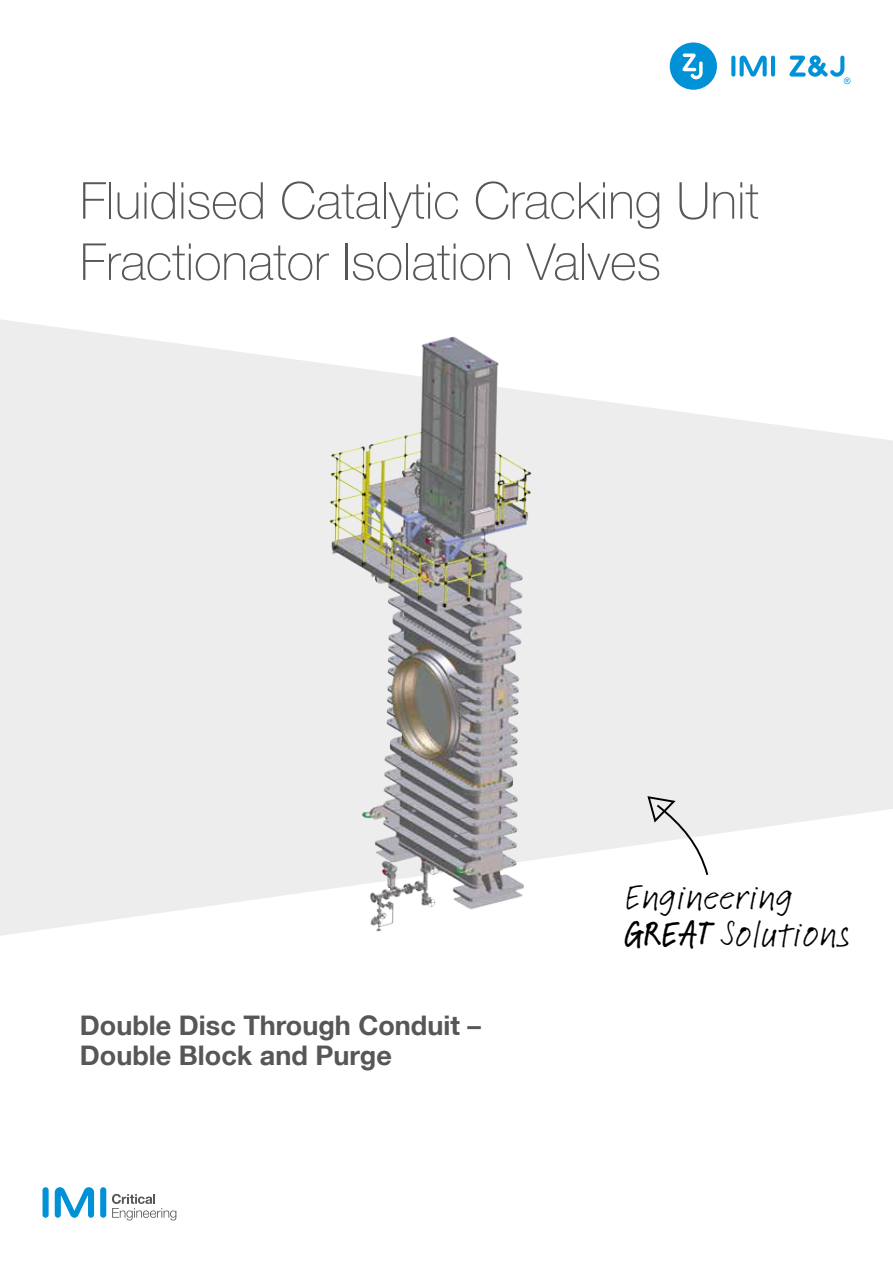
<style>
.page{position:relative;width:893px;height:1263px;background:#fff}
.page>*{position:absolute;margin:0;border:0;box-sizing:border-box;transform-origin:0 0}
.t1{font:100 51px/61.2px "Helvetica Neue LT";color:#575756}
.t2{font:37.65px/36.5px "Feltpen LT";color:#000}
.t3{font:700 27px/30px "Helvetica Neue LT";color:#575756}
.s1{font-weight:500}
</style>
<div class="page">
<svg style="left:0;top:319px;width:893px;height:617px;fill:#ededed"></svg>
<svg style="left:646px;top:795px;width:64px;height:82px"></svg>
<div style="left:43px;top:1187px;width:6px;height:31px;background:#0091d7;border-radius:3px"></div>
<div style="left:100px;top:1187px;width:6px;height:31px;background:#0091d7;border-radius:3px"></div>
<svg style="left:55px;top:1187px;width:39px;height:31px"></svg>
<svg style="left:112px;top:1194px;width:64px;height:26px"></svg>
<div style="left:670px;top:42px;width:47px;height:48px;background:#0091d7;border-radius:50%"></div>
<svg style="left:731px;top:56px;width:4px;height:21px"></svg>
<hr style="left:771px;top:56px;width:4px;height:21px;background:#0091d7;border-radius:2px">
<svg style="left:740px;top:56px;width:27px;height:21px"></svg>
<svg style="left:682px;top:53px;width:21px;height:26px"></svg>
<svg style="left:789px;top:55px;width:61px;height:29px"></svg>
<img style="left:268px;top:323px;width:365px;height:613px">
<p class="t1" style="left:80px;top:170px;width:680px">Fluidised Catalytic Cracking Unit<br>Fractionator Isolation Valves</p>
<p class="t3" style="left:80px;top:1009px;width:403px">Double Disc Through Conduit –<br>Double Block and Purge</p>
<p class="t2" style="left:624px;top:878px;width:228px">Engineering<br><span class="s1">GREAT</span> Solutions</p>
</div>
